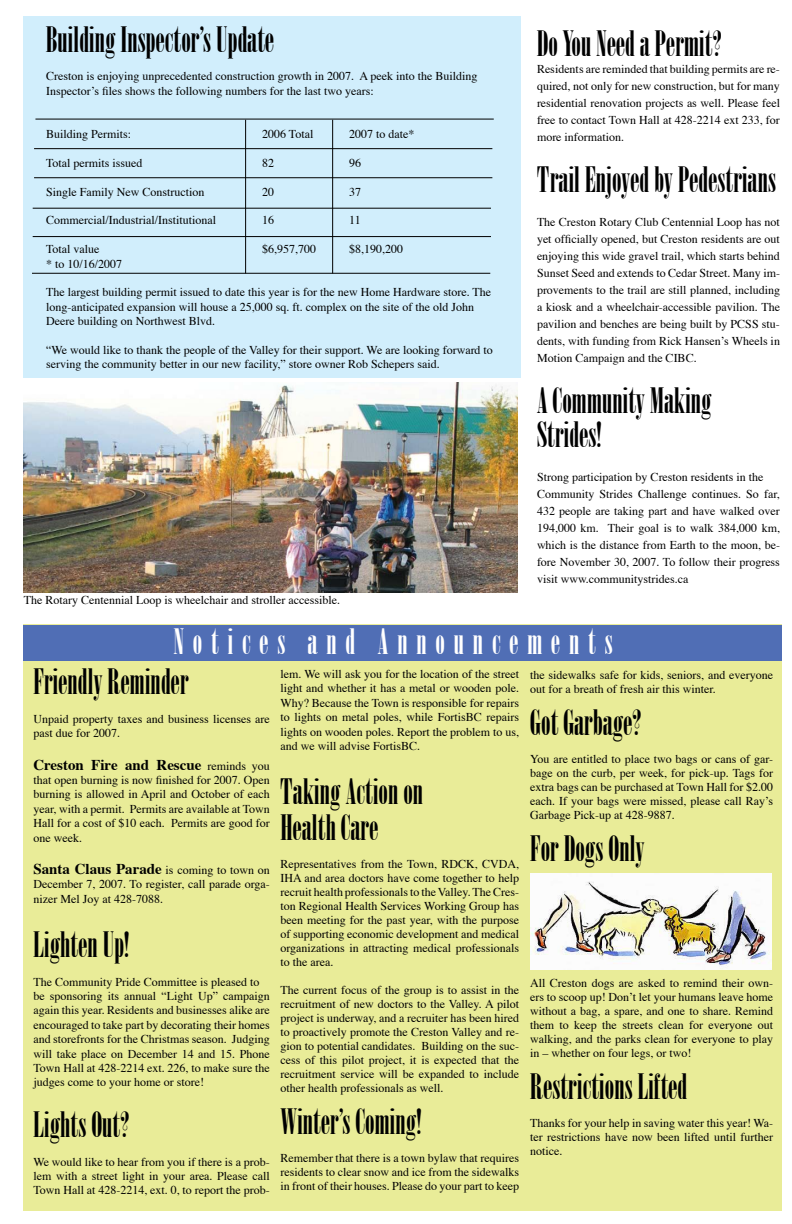
<style>
.page{position:relative;width:792px;height:1224px;background:#fff}
.page>*{position:absolute;margin:0;border:0;box-sizing:border-box;transform-origin:0 0}
.t1{font:35px/34px "Onyx";color:#000}
.t2{font:35px "Onyx";letter-spacing:.25em;color:#fff}
.t3{font:700 15px "Times";color:#000}
.t4{font:12px/14px "Times";color:#000;text-align:justify}
.s1{font-weight:400;font-size:12px}
</style>
<div class="page">
<div style="left:23px;top:625px;width:759px;height:586px;background:#e9ec98"></div>
<div style="left:23px;top:16px;width:497px;height:362px;background:#d1eefc"></div>
<div style="left:23px;top:626px;width:759px;height:36px;background:#506eb5"></div>
<img style="left:23px;top:382px;width:495px;height:210px">
<img style="left:531px;top:874px;width:240px;height:96px">
<hr style="left:35px;top:119px;width:459px;height:1px;background:#000">
<hr style="left:34px;top:148px;width:458px;height:1px;background:#000">
<hr style="left:34px;top:177px;width:458px;height:1px;background:#000">
<hr style="left:33px;top:208px;width:458px;height:1px;background:#000">
<hr style="left:33px;top:236px;width:458px;height:1px;background:#000">
<hr style="left:32px;top:273px;width:458px;height:1px;background:#000">
<hr style="left:245px;top:120px;width:1px;height:153px;background:#000">
<hr style="left:332px;top:120px;width:1px;height:153px;background:#000">
<h1 class="t1" style="left:46px;top:22px;width:230px">Building Inspector’s Update</h1>
<p class="t4" style="left:46px;top:68px;width:433px;line-height:14.4px">Creston is enjoying unprecedented construction growth in 2007. A peek into the Building<br>Inspector’s files shows the following numbers for the last two years:</p>
<p class="t4" style="left:46px;top:126px;width:87px">Building Permits:</p>
<p class="t4" style="left:262px;top:126px;width:53px">2006 Total</p>
<p class="t4" style="left:349px;top:126px;width:67px">2007 to date*</p>
<p class="t4" style="left:46px;top:155px;width:98px">Total permits issued</p>
<p class="t4" style="left:262px;top:155px;width:13px">82</p>
<p class="t4" style="left:349px;top:155px;width:13px">96</p>
<p class="t4" style="left:46px;top:184px;width:160px">Single Family New Construction</p>
<p class="t4" style="left:262px;top:184px;width:13px">20</p>
<p class="t4" style="left:349px;top:184px;width:13px">37</p>
<p class="t4" style="left:46px;top:212px;width:172px">Commercial/Industrial/Institutional</p>
<p class="t4" style="left:262px;top:212px;width:13px">16</p>
<p class="t4" style="left:349px;top:212px;width:13px">11</p>
<p class="t4" style="left:46px;top:241px;width:55px">Total value</p>
<p class="t4" style="left:262px;top:241px;width:55px">$6,957,700</p>
<p class="t4" style="left:349px;top:241px;width:55px">$8,190,200</p>
<p class="t4" style="left:46px;top:256px;width:78px">* to 10/16/2007</p>
<p class="t4" style="left:46px;top:284px;width:447px;line-height:14.4px;text-align:left">The largest building permit issued to date this year is for the new Home Hardware store. The long-anticipated expansion will house a 25,000 sq. ft. complex on the site of the old John<br>Deere building on Northwest Blvd.</p>
<p class="t4" style="left:46px;top:342px;width:448px;line-height:14.4px">“We would like to thank the people of the Valley for their support. We are looking forward to serving the community better in our new facility,” store owner Rob Schepers said.</p>
<p class="t4" style="left:24px;top:592px;width:318px">The Rotary Centennial Loop is wheelchair and stroller accessible.</p>
<h1 class="t1" style="left:537px;top:26px;width:186px">Do You Need a Permit?</h1>
<p class="t4" style="left:537px;top:59px;width:245px;line-height:17px">Residents are reminded that building permits are re&shy;quired, not only for new construction, but for many residential renovation projects as well. Please feel free to contact Town Hall at 428-2214 ext 233, for more information.</p>
<h1 class="t1" style="left:537px;top:162px;width:241px">Trail Enjoyed by Pedestrians</h1>
<p class="t4" style="left:537px;top:212px;width:245px;line-height:17px">The Creston Rotary Club Centennial Loop has not yet officially opened, but Creston residents are out enjoying this wide gravel trail, which starts behind Sunset Seed and extends to Cedar Street. Many im&shy;provements to the trail are still planned, including a kiosk and a wheelchair-accessible pavilion. The pavilion and benches are being built by PCSS stu&shy;dents, with funding from Rick Hansen’s Wheels in Motion Campaign and the CIBC.</p>
<h1 class="t1" style="left:537px;top:383px;width:176px">A Community Making<br>Strides!</h1>
<p class="t4" style="left:537px;top:467px;width:245px;line-height:17px;text-align:left">Strong participation by Creston residents in the Community Strides Challenge continues. So far, 432 people are taking part and have walked over 194,000 km. Their goal is to walk 384,000 km, which is the distance from Earth to the moon, be&shy;fore November 30, 2007. To follow their progress visit www.communitystrides.ca</p>
<h1 class="t2" style="left:173px;top:621px;width:441px">Notices and Announcements</h1>
<h1 class="t1" style="left:33px;top:664px;width:157px">Friendly Reminder</h1>
<p class="t4" style="left:33px;top:711px;width:238px;line-height:14.4px">Unpaid property taxes and business licenses are past due for 2007.</p>
<p class="t3" style="left:33px;top:750px;width:238px">Creston Fire and Rescue <span class="s1">reminds you</span></p>
<p class="t4" style="left:33px;top:772px;width:238px;line-height:14.4px">that open burning is now finished for 2007. Open burning is allowed in April and October of each year, with a permit. Permits are available at Town Hall for a cost of $10 each. Permits are good for one week.</p>
<p class="t3" style="left:33px;top:855px;width:238px">Santa Claus Parade <span class="s1">is coming to town on</span></p>
<p class="t4" style="left:33px;top:876px;width:238px;line-height:14.4px">December 7, 2007. To register, call parade orga&shy;nizer Mel Joy at 428-7088.</p>
<h1 class="t1" style="left:33px;top:927px;width:98px">Lighten Up!</h1>
<p class="t4" style="left:33px;top:973px;width:238px;line-height:14.4px;text-align:left">The Community Pride Committee is pleased to be sponsoring its annual “Light Up” campaign again this year. Residents and businesses alike are encouraged to take part by decorating their homes and storefronts for the Christmas season. Judging will take place on December 14 and 15. Phone Town Hall at 428-2214 ext. 226, to make sure the judges come to your home or store!</p>
<h1 class="t1" style="left:33px;top:1107px;width:98px">Lights Out?</h1>
<p class="t4" style="left:33px;top:1153px;width:238px;line-height:14.4px">We would like to hear from you if there is a prob&shy;lem with a street light in your area. Please call Town Hall at 428-2214, ext. 0, to report the prob-</p>
<p class="t4" style="left:280px;top:666px;width:240px;line-height:14.4px">lem. We will ask you for the location of the street light and whether it has a metal or wooden pole.<br>Why? Because the Town is responsible for repairs to lights on metal poles, while FortisBC repairs lights on wooden poles. Report the problem to us, and we will advise FortisBC.</p>
<h1 class="t1" style="left:280px;top:773px;width:144px;line-height:36px">Taking Action on<br>Health Care</h1>
<p class="t4" style="left:280px;top:856px;width:240px">Representatives from the Town, RDCK, CVDA, IHA and area doctors have come together to help recruit health professionals to the Valley. The Cres&shy;ton Regional Health Services Working Group has been meeting for the past year, with the purpose of supporting economic development and medical organizations in attracting medical professionals to the area.</p>
<p class="t4" style="left:280px;top:982px;width:240px">The current focus of the group is to assist in the recruitment of new doctors to the Valley. A pilot project is underway, and a recruiter has been hired to proactively promote the Creston Valley and re&shy;gion to potential candidates. Building on the suc&shy;cess of this pilot project, it is expected that the recruitment service will be expanded to include other health professionals as well.</p>
<h1 class="t1" style="left:280px;top:1104px;width:143px">Winter’s Coming!</h1>
<p class="t4" style="left:280px;top:1150px;width:240px">Remember that there is a town bylaw that requires residents to clear snow and ice from the sidewalks in front of their houses. Please do your part to keep</p>
<p class="t4" style="left:530px;top:667px;width:244px">the sidewalks safe for kids, seniors, and everyone out for a breath of fresh air this winter.</p>
<h1 class="t1" style="left:530px;top:706px;width:113px">Got Garbage?</h1>
<p class="t4" style="left:530px;top:751px;width:245px">You are entitled to place two bags or cans of gar&shy;bage on the curb, per week, for pick-up. Tags for extra bags can be purchased at Town Hall for $2.00 each. If your bags were missed, please call Ray’s Garbage Pick-up at 428-9887.</p>
<h1 class="t1" style="left:530px;top:832px;width:116px">For Dogs Only</h1>
<p class="t4" style="left:530px;top:975px;width:245px">All Creston dogs are asked to remind their own&shy;ers to scoop up! Don’t let your humans leave home without a bag, a spare, and one to share. Remind them to keep the streets clean for everyone out walking, and the parks clean for everyone to play in – whether on four legs, or two!</p>
<h1 class="t1" style="left:530px;top:1070px;width:159px">Restrictions Lifted</h1>
<p class="t4" style="left:530px;top:1115px;width:245px">Thanks for your help in saving water this year! Wa&shy;ter restrictions have now been lifted until further notice.</p>
</div>
